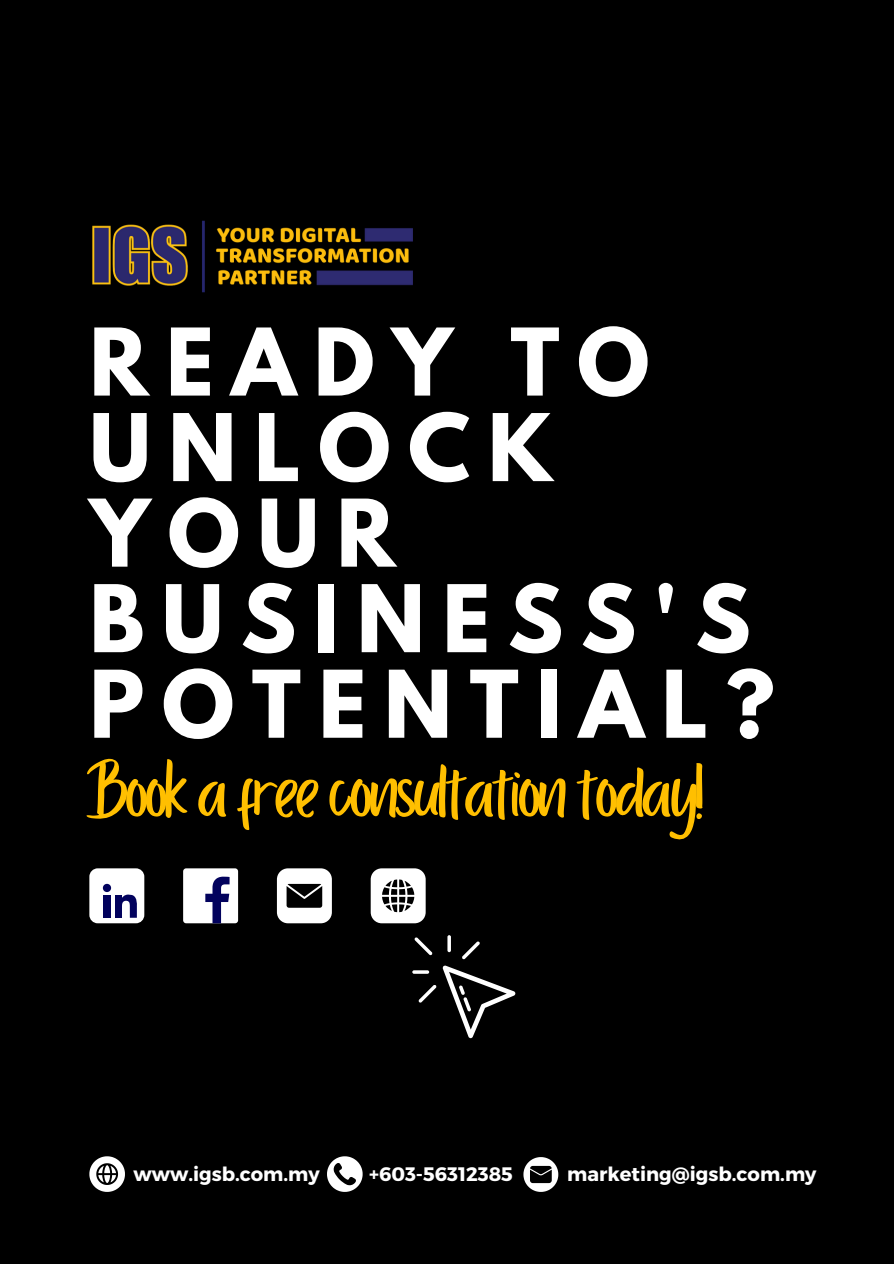
<style>
.page{position:relative;width:894px;height:1264px;background:#fff}
.page>*{position:absolute;margin:0;border:0;box-sizing:border-box;transform-origin:0 0}
.t1{font:700 82.5px/85.5px "League Spartan";letter-spacing:.21em;color:#fff}
.t2{font:82.5px "Porcelain";letter-spacing:-.05em;color:#ffbf00}
.t3{font:700 19.5px "Montserrat";color:#fff}
</style>
<div class="page">
<div style="left:0;top:0;width:893px;height:1263px;background:#000"></div>
<svg style="left:89px;top:1156px;width:36px;height:35px"></svg>
<svg style="left:327px;top:1156px;width:35px;height:35px"></svg>
<svg style="left:523px;top:1157px;width:35px;height:34px"></svg>
<img style="left:92px;top:220px;width:320px;height:73px">
<div style="left:89px;top:868px;width:55px;height:55px;background:#fff;border-radius:8px"></div>
<svg style="left:103px;top:883px;width:8px;height:9px"></svg>
<div style="left:103px;top:895px;width:7px;height:22px;background:#02025d"></div>
<div style="left:115px;top:895px;width:7px;height:22px;background:#02025d"></div>
<svg style="left:122px;top:894px;width:15px;height:23px"></svg>
<div style="left:183px;top:868px;width:55px;height:55px;background:#fff;border-radius:3px"></div>
<svg style="left:205px;top:876px;width:24px;height:47px"></svg>
<svg style="left:277px;top:868px;width:55px;height:55px"></svg>
<svg style="left:370px;top:868px;width:55px;height:55px;background:#c7c7c7"></svg>
<svg style="left:442px;top:965px;width:73px;height:73px"></svg>
<svg style="left:414px;top:937px;width:18px;height:18px"></svg>
<svg style="left:462px;top:941px;width:18px;height:18px"></svg>
<svg style="left:418px;top:985px;width:18px;height:17px"></svg>
<svg style="left:447px;top:935px;width:4px;height:17px"></svg>
<hr style="left:412px;top:970px;width:17px;height:3px;background:#fff;border-radius:2px">
<p class="t1" style="left:89px;top:330px;width:686px">READY TO<br>UNLOCK<br>YOUR<br>BUSINESS'S<br>POTENTIAL?</p>
<p class="t2" style="left:85px;top:746px;width:620px">Bookafreeconsultationtoday!</p>
<p class="t3" style="left:133px;top:1161px;width:188px">www.igsb.com.my</p>
<h1 class="t3" style="left:369px;top:1161px;width:145px">+603-56312385</h1>
<h2 class="t3" style="left:567px;top:1161px;width:251px">marketing@igsb.com.my</h2>
</div>
